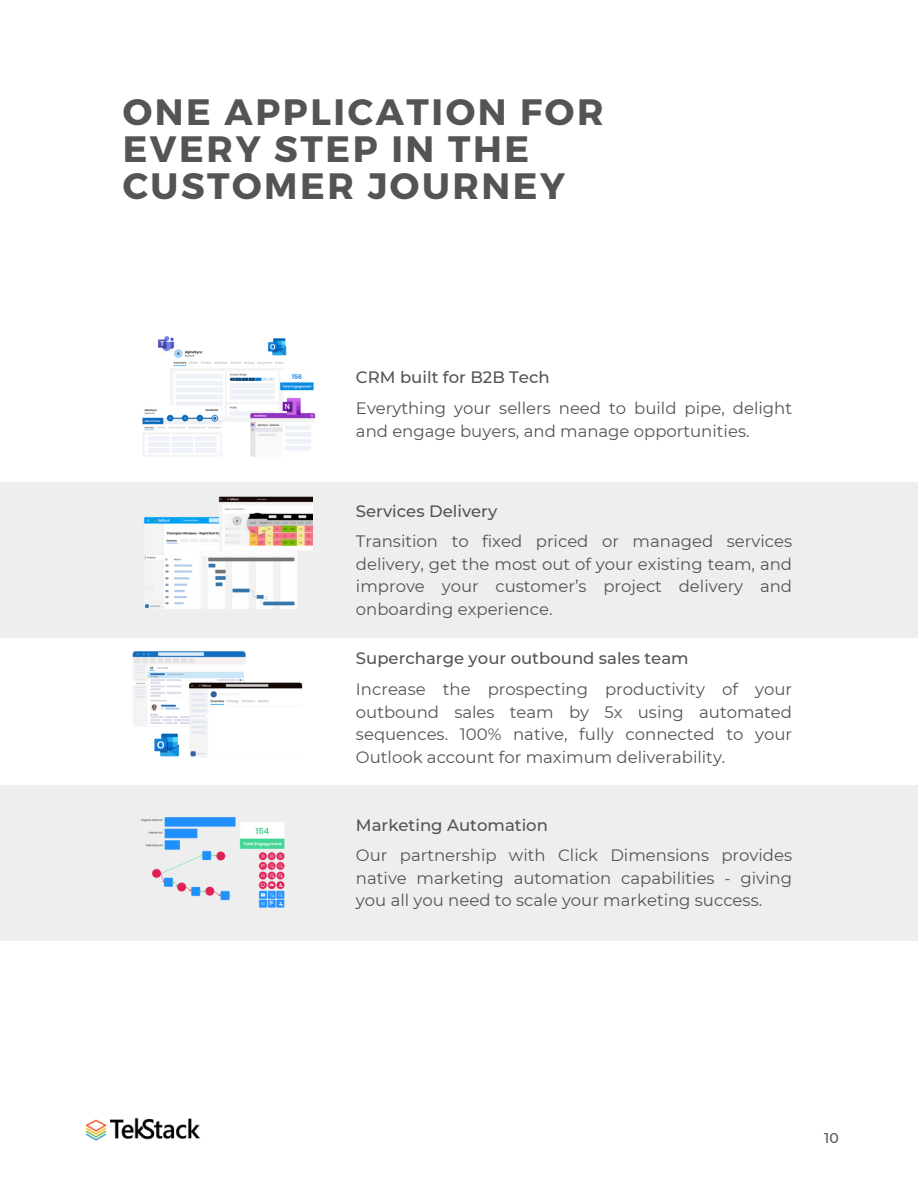
<style>
.page{position:relative;width:918px;height:1188px;background:#fff}
.page>*{position:absolute;margin:0;border:0;box-sizing:border-box;transform-origin:0 0}
.t1{font:700 36.75px/37px "Montserrat";letter-spacing:.07em;color:#545454}
.t2{font:16.5px/22.5px "Montserrat";color:#545454;text-align:justify}
.t3{font:500 16.5px "Montserrat";color:#545454}
.t4{font:500 14.1px "Montserrat";color:#545454}
</style>
<div class="page">
<img style="left:85px;top:1117px;width:115px;height:24px">
<div style="left:0;top:482px;width:918px;height:156px;background:#eee"></div>
<div style="left:0;top:785px;width:918px;height:156px;background:#eee"></div>
<img style="left:142px;top:336px;width:174px;height:121px">
<img style="left:132px;top:651px;width:171px;height:106px">
<img style="left:141px;top:817px;width:144px;height:91px">
<img style="left:143px;top:496px;width:170px;height:113px">
<p class="t1" style="left:123px;top:91px;width:482px">ONE APPLICATION FOR<br>EVERY STEP IN THE<br>CUSTOMER JOURNEY</p>
<p class="t3" style="left:356px;top:367px;width:195px">CRM built for B2B Tech</p>
<h2 class="t2" style="left:356px;top:397px;width:438px">Everything your sellers need to build pipe, delight and engage buyers, and manage opportunities.</h2>
<p class="t3" style="left:356px;top:501px;width:143px">Services Delivery</p>
<p class="t2" style="left:356px;top:530px;width:438px">Transition to fixed priced or managed services delivery, get the most out of your existing team, and improve your customer’s project delivery and onboarding experience.</p>
<p class="t3" style="left:356px;top:648px;width:334px">Supercharge your outbound sales team</p>
<p class="t2" style="left:356px;top:678px;width:438px">Increase the prospecting productivity of your outbound sales team by 5x using automated sequences. 100% native, fully connected to your Outlook account for maximum deliverability.</p>
<h2 class="t3" style="left:356px;top:815px;width:194px">Marketing Automation</h2>
<p class="t2" style="left:356px;top:844px;width:438px">Our partnership with Click Dimensions provides native marketing automation capabilities - giving you all you need to scale your marketing success.</p>
<h2 class="t4" style="left:824px;top:1130px;width:16px">10</h2>
</div>
